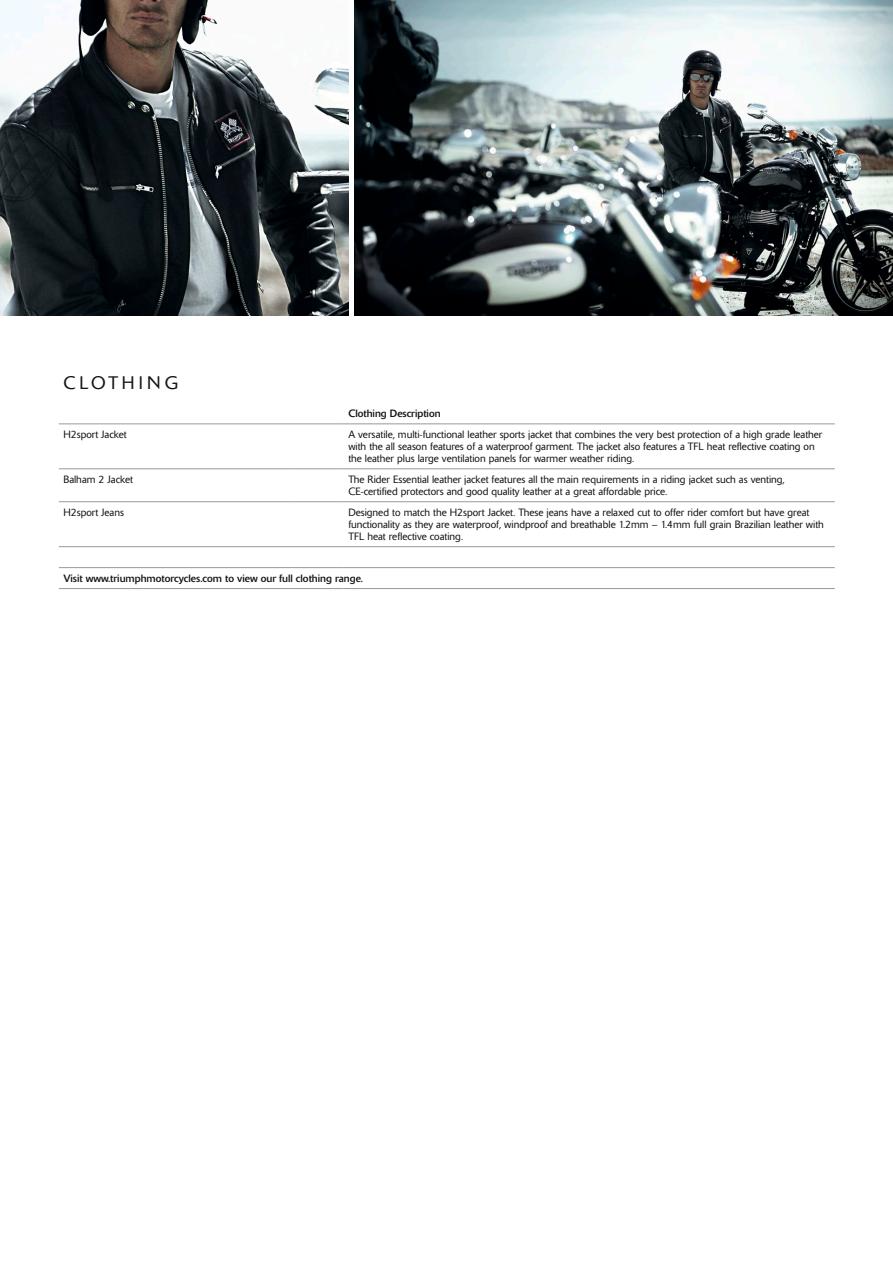
<style>
.page{position:relative;width:893px;height:1263px;background:#fff}
.page>*{position:absolute;margin:0;border:0;box-sizing:border-box;transform-origin:0 0}
.t1{font:300 18px "Delta";letter-spacing:.22em;color:#131414}
.t2{font:300 10.5px/12px "Delta";color:#131414}
.t3{font:10.5px "Delta";color:#131414}
</style>
<div class="page">
<img style="left:354px;top:0;width:539px;height:316px">
<img style="left:0;top:0;width:349px;height:316px">
<hr style="left:59px;top:468px;width:229px;height:1px;background:#989898">
<hr style="left:288px;top:468px;width:56px;height:1px;background:#989898">
<hr style="left:344px;top:468px;width:491px;height:1px;background:#989898">
<hr style="left:59px;top:501px;width:229px;height:1px;background:#989898">
<hr style="left:288px;top:501px;width:56px;height:1px;background:#989898">
<hr style="left:344px;top:501px;width:491px;height:1px;background:#989898">
<hr style="left:59px;top:546px;width:229px;height:1px;background:#989898">
<hr style="left:288px;top:546px;width:56px;height:1px;background:#989898">
<hr style="left:344px;top:546px;width:491px;height:1px;background:#989898">
<hr style="left:59px;top:567px;width:229px;height:1px;background:#989898">
<hr style="left:288px;top:567px;width:56px;height:1px;background:#989898">
<hr style="left:344px;top:567px;width:491px;height:1px;background:#989898">
<hr style="left:59px;top:588px;width:229px;height:1px;background:#989898">
<hr style="left:288px;top:588px;width:56px;height:1px;background:#989898">
<hr style="left:344px;top:588px;width:491px;height:1px;background:#989898">
<hr style="left:59px;top:424px;width:229px;height:1px;background:#989898">
<hr style="left:288px;top:424px;width:56px;height:1px;background:#989898">
<hr style="left:344px;top:424px;width:491px;height:1px;background:#989898">
<h1 class="t1" style="left:63px;top:372px;width:115px">CLOTHING</h1>
<p class="t3" style="left:348px;top:407px;width:94px">Clothing Description</p>
<p class="t2" style="left:63px;top:429px;width:65px">H2sport Jacket</p>
<p class="t2" style="left:348px;top:429px;width:476px">A versatile, multi-functional leather sports jacket that combines the very best protection of a high grade leather with the all season features of a waterproof garment. The jacket also features a TFL heat reflective coating on the leather plus large ventilation panels for warmer weather riding.</p>
<p class="t2" style="left:63px;top:474px;width:71px">Balham 2 Jacket</p>
<p class="t2" style="left:348px;top:474px;width:438px">The Rider Essential leather jacket features all the main requirements in a riding jacket such as venting,<br>CE-certified protectors and good quality leather at a great affordable price.</p>
<p class="t2" style="left:63px;top:507px;width:62px">H2sport Jeans</p>
<p class="t2" style="left:348px;top:507px;width:477px">Designed to match the H2sport Jacket. These jeans have a relaxed cut to offer rider comfort but have great functionality as they are waterproof, windproof and breathable 1.2mm – 1.4mm full grain Brazilian leather with<br>TFL heat reflective coating.</p>
<p class="t3" style="left:63px;top:572px;width:301px">Visit www.triumphmotorcycles.com to view our full clothing range.</p>
</div>
